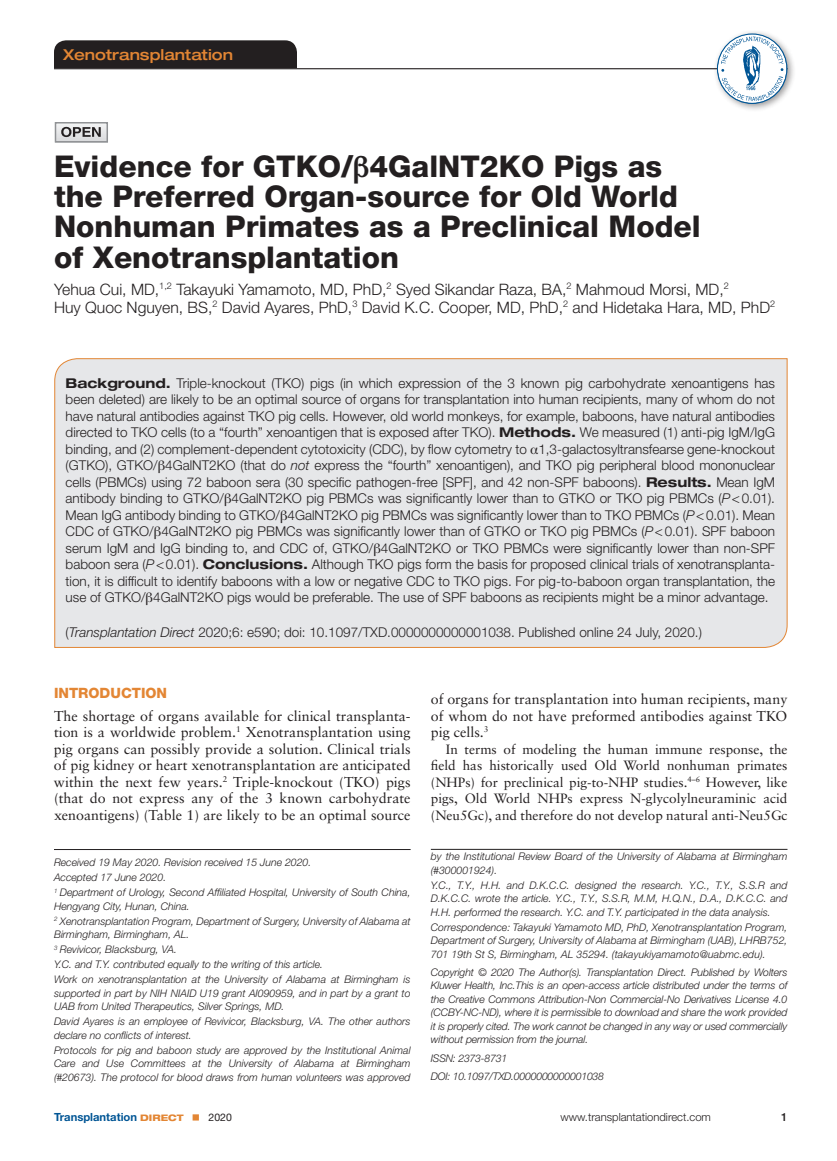
<style>
.page{position:relative;width:837px;height:1161px;background:#fff}
.page>*{position:absolute;margin:0;border:0;box-sizing:border-box;transform-origin:0 0}
.t1{font:800 30px/30px "Helvetica Neue LT Std";color:#231f20}
.t2{font:300 15.75px/18px "Helvetica Neue LT Std";color:#231f20}
.t3{font:500 expanded 15px "Helvetica Neue LT Std";color:#e38634}
.t4{font:14.25px/16.5px "Sabon LT Std";color:#231f20;text-align:justify}
.t5{font:800 14.25px "Helvetica Neue LT Std";color:#e38634}
.t6{font:300 13.5px/16.5px "Helvetica Neue LT Std";color:#231f20;text-align:justify}
.t7{font:13.5px/16.5px "Sabon LT Std";color:#231f20;text-align:justify}
.t8{font:300 11.25px "Helvetica Neue LT Std";color:#231f20}
.t9{font:700 11.25px "Helvetica Neue LT Std";color:#005595}
.t10{font:500 11.25px "Helvetica Neue LT Std";color:#231f20}
.t11{font:italic 300 10.5px/13.5px "Helvetica Neue LT Std";color:#231f20}
.t12{font:italic 300 10.5px/18px "Helvetica Neue LT Std";letter-spacing:-.02em;color:#231f20}
.t13{font:10.5px "Helvetica Neue LT Std";color:#231f20}
.s1{font-family:"Gandhari Unicode";font-weight:700}
.s2{font-weight:700;font-stretch:expanded}
.s3{font-family:"Gandhari Unicode";font-weight:400}
.s4{font-style:italic}
.s5{font-family:"Gandhari Unicode";font-weight:400;font-style:normal}
.s6{font-weight:800;font-stretch:expanded;font-size:9px;color:#e38634}
</style>
<div class="page">
<div style="left:193px;top:1114px;width:6px;height:7px;background:#e38634"></div>
<hr style="left:54px;top:68px;width:734px;height:1px;background:#231f20">
<img style="left:58px;top:125px;width:47px;height:15px">
<div style="left:55px;top:122px;width:53px;height:21px;border:2px solid #909295"></div>
<svg style="left:61px;top:127px;width:40px;height:10px"></svg>
<hr style="left:431px;top:849px;width:357px;height:1px;background:#231f20">
<hr style="left:54px;top:849px;width:357px;height:1px;background:#231f20">
<div style="left:54px;top:40px;width:243px;height:28px;background:#231f20"></div>
<div style="left:54px;top:358px;width:734px;height:290px;background:#e6e7e9"></div>
<div style="left:713px;top:29px;width:83px;height:84px;background:#231f20;opacity:.45"></div>
<svg style="left:717px;top:34px;width:70px;height:69px"></svg>
<svg style="left:721px;top:37px;width:62px;height:64px"></svg>
<div style="left:717px;top:33px;width:70px;height:71px;border:1px solid #005595;border-radius:50%"></div>
<h3 class="t3" style="left:63px;top:45px;width:171px">Xenotransplantation</h3>
<h1 class="t1" style="left:54px;top:152px;width:648px">Evidence for GTKO/<span class="s1">β</span>4GalNT2KO Pigs as the Preferred Organ-source for Old World Nonhuman Primates as a Preclinical Model of Xenotransplantation</h1>
<h2 class="t2" style="left:54px;top:280px;width:723px">Yehua Cui, MD,<sup>1,2</sup> Takayuki Yamamoto, MD, PhD,<sup>2</sup> Syed Sikandar Raza, BA,<sup>2</sup> Mahmoud Morsi, MD,<sup>2<br></sup>Huy Quoc Nguyen, BS,<sup>2</sup> David Ayares, PhD,<sup>3</sup> David K.C. Cooper, MD, PhD,<sup>2</sup> and Hidetaka Hara, MD, PhD<sup>2</sup></h2>
<p class="t6" style="left:66px;top:374px;width:711px"><span class="s2">Background.</span> Triple-knockout (TKO) pigs (in which expression of the 3 known pig carbohydrate xenoantigens has been deleted) are likely to be an optimal source of organs for transplantation into human recipients, many of whom do not have natural antibodies against TKO pig cells. However, old world monkeys, for example, baboons, have natural antibodies directed to TKO cells (to a “fourth” xenoantigen that is exposed after TKO). <span class="s2">Methods.</span> We measured (1) anti-pig IgM/IgG binding, and (2) complement-dependent cytotoxicity (CDC), by flow cytometry to <span class="s3">α</span>1,3-galactosyltransfearse gene-knockout (GTKO), GTKO/<span class="s3">β</span>4GalNT2KO (that do <span class="s4">not</span> express the “fourth” xenoantigen), and TKO pig peripheral blood mononuclear cells (PBMCs) using 72 baboon sera (30 specific pathogen-free [SPF], and 42 non-SPF baboons). <span class="s2">Results.</span> Mean IgM antibody binding to GTKO/<span class="s3">β</span>4GalNT2KO pig PBMCs was significantly lower than to GTKO or TKO pig PBMCs (<span class="s4">P</span>&lt;0.01).<br>Mean IgG antibody binding to GTKO/<span class="s3">β</span>4GalNT2KO pig PBMCs was significantly lower than to TKO PBMCs (<span class="s4">P</span>&lt;0.01). Mean CDC of GTKO/<span class="s3">β</span>4GalNT2KO pig PBMCs was significantly lower than of GTKO or TKO pig PBMCs (<span class="s4">P</span>&lt;0.01). SPF baboon serum IgM and IgG binding to, and CDC of, GTKO/<span class="s3">β</span>4GalNT2KO or TKO PBMCs were significantly lower than non-SPF baboon sera (<span class="s4">P</span>&lt;0.01). <span class="s2">Conclusions.</span> Although TKO pigs form the basis for proposed clinical trials of xenotransplanta&shy;tion, it is difficult to identify baboons with a low or negative CDC to TKO pigs. For pig-to-baboon organ transplantation, the use of GTKO/<span class="s3">β</span>4GalNT2KO pigs would be preferable. The use of SPF baboons as recipients might be a minor advantage.</p>
<p class="t6" style="left:66px;top:623px;width:638px">(<span class="s4">Transplantation Direct</span> 2020;6: e590; doi: 10.1097/TXD.0000000000001038. Published online 24 July, 2020.)</p>
<h3 class="t5" style="left:54px;top:685px;width:115px">INTRODUCTION</h3>
<p class="t4" style="left:54px;top:707px;width:358px">The shortage of organs available for clinical transplanta&shy;tion is a worldwide problem.<sup>1</sup> Xenotransplantation using pig organs can possibly provide a solution. Clinical trials of pig kidney or heart xenotransplantation are anticipated within the next few years.<sup>2</sup> Triple-knockout (TKO) pigs (that do not express any of the 3 known carbohydrate xenoantigens) (Table 1) are likely to be an optimal source</p>
<p class="t11" style="left:54px;top:855px;width:358px;line-height:15px">Received 19 May 2020. Revision received 15 June 2020.<br>Accepted 17 June 2020.<br><sup>1</sup> Department of Urology, Second Affiliated Hospital, University of South China,</p>
<p class="t11" style="left:54px;top:898px;width:358px;line-height:15px">Hengyang City, Hunan, China.<br><sup>2</sup> Xenotransplantation Program, Department of Surgery, University of Alabama at</p>
<p class="t11" style="left:54px;top:927px;width:358px;line-height:15px">Birmingham, Birmingham, AL.<br><sup>3</sup> Revivicor, Blacksburg, VA.<br>Y.C. and T.Y. contributed equally to the writing of this article.<br>Work on xenotransplantation at the University of Alabama at Birmingham is</p>
<p class="t11" style="left:54px;top:986px;width:358px">supported in part by NIH NIAID U19 grant AI090959, and in part by a grant to<br>UAB from United Therapeutics, Silver Springs, MD.</p>
<p class="t11" style="left:54px;top:1014px;width:358px">David Ayares is an employee of Revivicor, Blacksburg, VA. The other authors declare no conflicts of interest.</p>
<p class="t11" style="left:54px;top:1043px;width:358px;text-align:justify">Protocols for pig and baboon study are approved by the Institutional Animal Care and Use Committees at the University of Alabama at Birmingham (<span class="s5">#</span>20673). The protocol for blood draws from human volunteers was approved</p>
<h3 class="t4" style="left:431px;top:691px;width:358px">of organs for transplantation into human recipients, many of whom do not have preformed antibodies against TKO pig cells.<sup>3</sup></h3>
<p class="t7" style="left:431px;top:741px;width:358px;text-indent:15px">In terms of modeling the human immune response, the field has historically used Old World nonhuman primates (NHPs) for preclinical pig-to-NHP studies.<sup>4–6</sup> However, like pigs, Old World NHPs express N-glycolylneuraminic acid (Neu5Gc), and therefore do not develop natural anti-Neu5Gc</p>
<p class="t11" style="left:431px;top:850px;width:358px">by the Institutional Review Board of the University of Alabama at Birmingham (<span class="s5">#</span>300001924).</p>
<p class="t11" style="left:431px;top:878px;width:358px;text-align:justify">Y.C., T.Y., H.H. and D.K.C.C. designed the research. Y.C., T.Y., S.S.R and D.K.C.C. wrote the article. Y.C., T.Y., S.S.R, M.M, H.Q.N., D.A., D.K.C.C. and H.H. performed the research. Y.C. and T.Y. participated in the data analysis.</p>
<p class="t11" style="left:431px;top:920px;width:358px;text-align:justify">Correspondence: Takayuki Yamamoto MD, PhD, Xenotransplantation Program, Department of Surgery, University of Alabama at Birmingham (UAB), LHRB752, 701 19th St S, Birmingham, AL 35294. (takayukiyamamoto@uabmc.edu).</p>
<p class="t11" style="left:431px;top:965px;width:358px;text-align:justify">Copyright © 2020 The Author(s). Transplantation Direct. Published by Wolters Kluwer Health, Inc.This is an open-access article distributed under the terms of the Creative Commons Attribution-Non Commercial-No Derivatives License 4.0 (CCBY-NC-ND), where it is permissible to download and share the work provided it is properly cited. The work cannot be changed in any way or used commercially without permission from the journal.</p>
<p class="t12" style="left:431px;top:1049px;width:175px">ISSN: 2373-8731<br>DOI: 10.1097/TXD.0000000000001038</p>
<p class="t9" style="left:54px;top:1110px;width:131px">Transplantation <span class="s6">DIRECT</span></p>
<p class="t13" style="left:209px;top:1111px;width:25px">2020</p>
<p class="t8" style="left:561px;top:1110px;width:152px">www.transplantationdirect.com</p>
<p class="t10" style="left:781px;top:1110px;width:8px">1</p>
</div>
